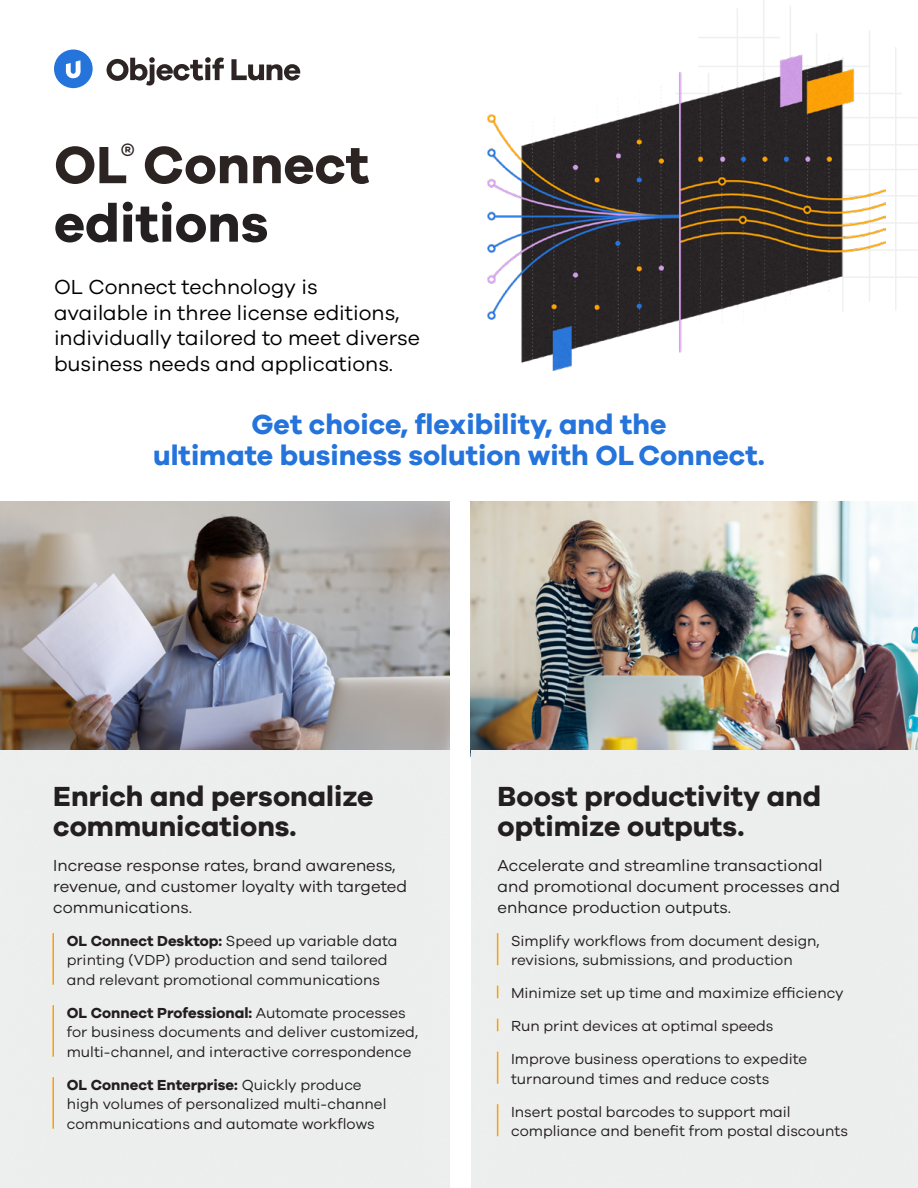
<style>
.page{position:relative;width:918px;height:1188px;background:#fff}
.page>*{position:absolute;margin:0;border:0;box-sizing:border-box;transform-origin:0 0}
.t1{font:700 54px/58.5px "Galano Grotesque";color:#2c2422}
.t2{font:700 28.5px/30px "Galano Grotesque";color:#241f20}
.t3{font:700 28.5px/31.5px "Galano Grotesque";color:#2574db;text-align:center}
.t4{font:21px/25.5px "Galano Grotesque";color:#000}
.t5{font:16.5px/21px "Galano Grotesque";color:#241f20}
.t6{font:15px/19.5px "Galano Grotesque";color:#241f20}
.s1{color:#241f20}
.s2{font-weight:700}
</style>
<div class="page">
<svg style="left:107px;top:57px;width:117px;height:29px"></svg>
<svg style="left:231px;top:59px;width:69px;height:22px"></svg>
<svg style="left:54px;top:50px;width:39px;height:38px"></svg>
<hr style="left:917px;top:119px;width:1px;height:205px;background:#eff0f0">
<hr style="left:843px;top:276px;width:75px;height:2px;background:#eff0f0">
<hr style="left:692px;top:249px;width:226px;height:2px;background:#eff0f0">
<hr style="left:692px;top:222px;width:226px;height:2px;background:#eff0f0">
<hr style="left:687px;top:144px;width:231px;height:2px;background:#eff0f0">
<hr style="left:692px;top:117px;width:226px;height:1px;background:#eff0f0">
<hr style="left:675px;top:93px;width:227px;height:1px;background:#eff0f0">
<hr style="left:698px;top:37px;width:82px;height:1px;background:#eff0f0">
<hr style="left:681px;top:195px;width:237px;height:2px;background:#eff0f0">
<hr style="left:692px;top:169px;width:226px;height:1px;background:#eff0f0">
<hr style="left:917px;top:93px;width:1px;height:202px;background:#eff0f0">
<hr style="left:895px;top:47px;width:2px;height:263px;background:#eff0f0">
<hr style="left:869px;top:30px;width:1px;height:272px;background:#eff0f0">
<hr style="left:816px;top:33px;width:1px;height:244px;background:#eff0f0">
<hr style="left:790px;top:6px;width:1px;height:289px;background:#eff0f0">
<hr style="left:763px;top:0;width:1px;height:279px;background:#eff0f0">
<hr style="left:737px;top:8px;width:1px;height:299px;background:#eff0f0">
<img style="left:471px;top:502px;width:447px;height:238px">
<img style="left:0;top:502px;width:450px;height:237px">
<div style="left:457px;top:740px;width:461px;height:448px;background:#efefef"></div>
<div style="left:0;top:739px;width:463px;height:449px;background:#efefef"></div>
<img style="left:487px;top:54px;width:399px;height:316px">
<h1 class="t1" style="left:54px;top:134px;width:317px">OL<sup>®</sup> Connect <span class="s1">editions</span></h1>
<h3 class="t4" style="left:54px;top:274px;width:368px">OL Connect technology is<br>available in three license editions, individually tailored to meet diverse business needs and applications.</h3>
<h2 class="t3" style="left:153px;top:407px;width:613px">Get choice, flexibility, and the<br>ultimate business solution with OLConnect.</h2>
<h2 class="t2" style="left:53px;top:781px;width:322px">Enrich and personalize communications.</h2>
<p class="t5" style="left:53px;top:854px;width:356px">Increase response rates, brand awareness, revenue, and customer loyalty with targeted communications.</p>
<p class="t6" style="left:67px;top:930px;width:332px"><span class="s2">OL Connect Desktop:</span> Speed up variable data printing (VDP) production and send tailored and relevant promotional communications</p>
<p class="t6" style="left:67px;top:1002px;width:353px"><span class="s2">OL Connect Professional:</span> Automate processes for business documents and deliver customized, multi-channel, and interactive correspondence</p>
<p class="t6" style="left:67px;top:1074px;width:321px"><span class="s2">OL Connect Enterprise:</span> Quickly produce high volumes of personalized multi-channel communications and automate workflows</p>
<h2 class="t2" style="left:498px;top:781px;width:325px">Boost productivity and optimize outputs.</h2>
<p class="t5" style="left:498px;top:854px;width:344px">Accelerate and streamline transactional and promotional document processes and enhance production outputs.</p>
<p class="t6" style="left:511px;top:930px;width:310px">Simplify workflows from document design, revisions, submissions, and production</p>
<p class="t6" style="left:511px;top:983px;width:334px">Minimize set up time and maximize efficiency</p>
<p class="t6" style="left:511px;top:1016px;width:264px">Run print devices at optimal speeds</p>
<p class="t6" style="left:511px;top:1049px;width:298px">Improve business operations to expedite turnaround times and reduce costs</p>
<p class="t6" style="left:511px;top:1101px;width:338px">Insert postal barcodes to support mail compliance and benefit from postal discounts</p>
</div>
